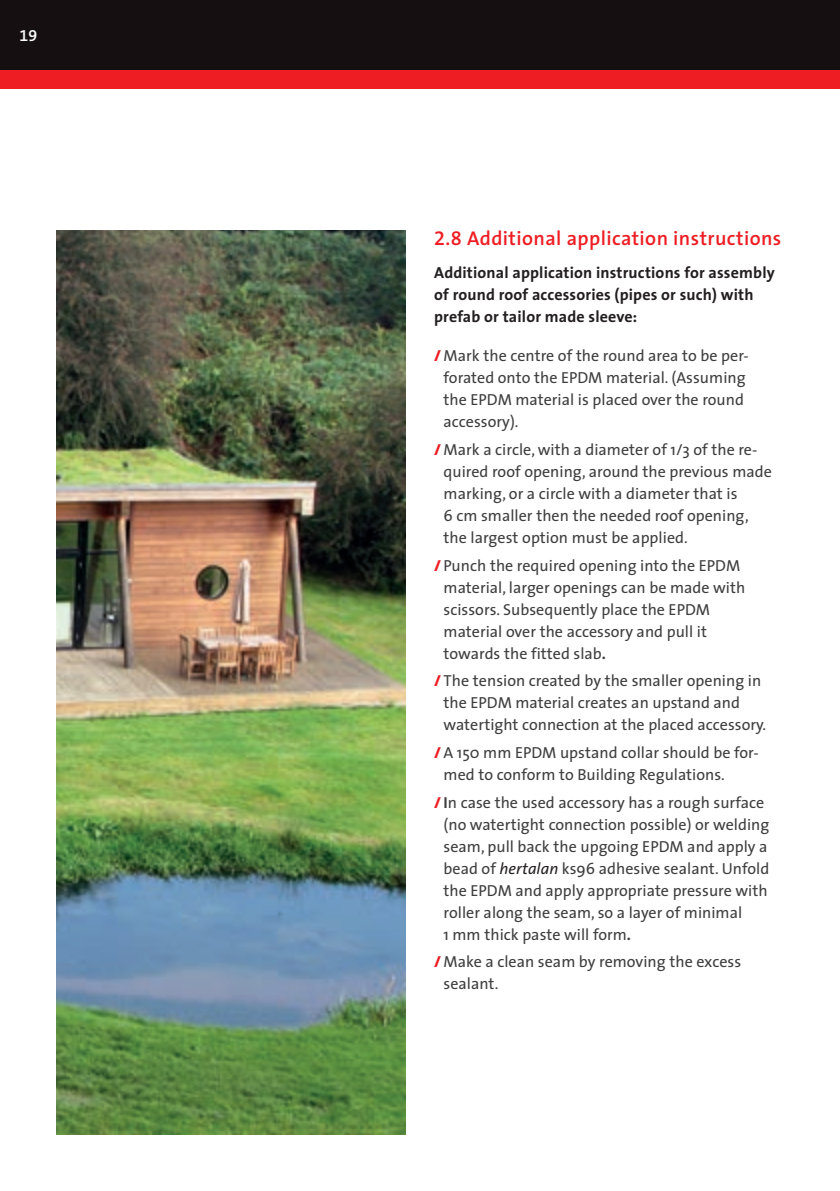
<style>
.page{position:relative;width:840px;height:1191px;background:#fff}
.page>*{position:absolute;margin:0;border:0;box-sizing:border-box;transform-origin:0 0}
.t1{font:600 20px "The Sans";letter-spacing:.02em;color:#ee1d23}
.t2{font:16px/22px "The Sans";color:#3e3e3f}
.t3{font:700 16px/22px "The Sans";letter-spacing:.01em;color:#231f20}
.t4{font:16px "The Sans Semi Bold Expert";color:#fff}
.s1{font-family:"The Sans Semi Bold Expert";font-weight:400}
.s2{font-weight:800;color:#ee1d23}
.s3{font-weight:700}
.s4{font-style:italic;color:#231f20}
</style>
<div class="page">
<div style="left:0;top:0;width:839px;height:70px;background:#160f11"></div>
<div style="left:0;top:70px;width:839px;height:18px;background:#ee1d23"></div>
<img style="left:57px;top:230px;width:348px;height:904px">
<p class="t4" style="left:20px;top:22px;width:19px">19</p>
<p class="t1" style="left:434px;top:221px;width:348px"><span class="s1">2.8</span> Additional application instructions</p>
<p class="t3" style="left:434px;top:261px;width:342px">Additional application instructions for assembly of round roof accessories (pipes or such) with prefab or tailor made sleeve:</p>
<p class="t2" style="left:443px;top:344px;width:306px;text-indent:-9px"><span class="s2">/</span> Mark the centre of the round area to be per&shy;forated onto the EPDM material. (Assuming the EPDM material is placed over the round accessory).</p>
<p class="t2" style="left:443px;top:438px;width:329px;text-indent:-9px"><span class="s2">/</span> Mark a circle, with a diameter of 1/3 of the re&shy;quired roof opening, around the previous made marking, or a circle with a diameter that is<br>6 cm smaller then the needed roof opening, the largest option must be applied.</p>
<p class="t2" style="left:443px;top:554px;width:303px;text-indent:-9px"><span class="s2">/</span> Punch the required opening into the EPDM material, larger openings can be made with scissors. Subsequently place the EPDM material over the accessory and pull it towards the fitted slab<span class="s3">.</span></p>
<p class="t2" style="left:443px;top:669px;width:324px;text-indent:-9px"><span class="s2">/</span> The tension created by the smaller opening in the EPDM material creates an upstand and watertight connection at the placed accessory.</p>
<p class="t2" style="left:443px;top:741px;width:316px;text-indent:-9px"><span class="s2">/</span> A 150 mm EPDM upstand collar should be for&shy;med to conform to Building Regulations.</p>
<p class="t2" style="left:443px;top:791px;width:327px;text-indent:-9px"><span class="s2">/</span> <span class="s3">I</span>n case the used accessory has a rough surface (no watertight connection possible) or welding seam, pull back the upgoing EPDM and apply a bead of <span class="s4">hertalan</span> ks96 adhesive sealant. Unfold the EPDM and apply appropriate pressure with roller along the seam, so a layer of minimal<br>1 mm thick paste will form<span class="s3">.</span></p>
<p class="t2" style="left:443px;top:950px;width:299px;text-indent:-9px"><span class="s2">/</span> Make a clean seam by removing the excess sealant.</p>
</div>
